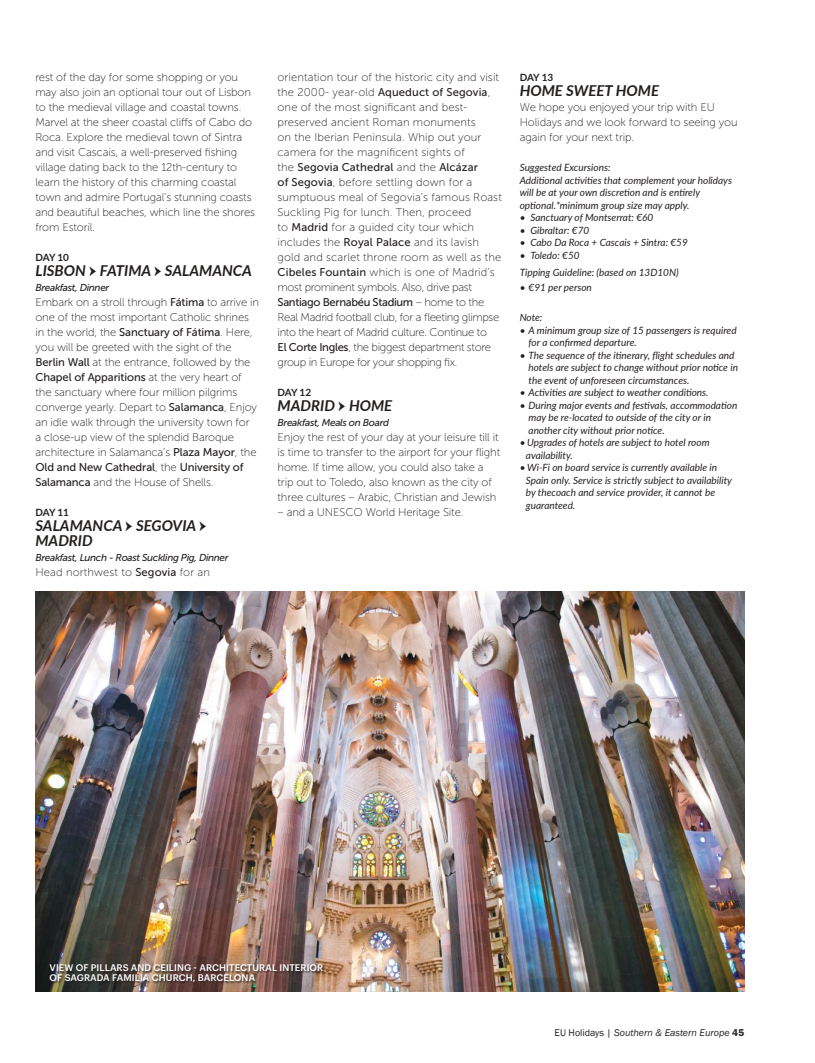
<style>
.page{position:relative;width:815px;height:1063px;background:#fff}
.page>*{position:absolute;margin:0;border:0;box-sizing:border-box;transform-origin:0 0}
.t1{font:italic 700 15px/15px "Lato";color:#241f1f}
.t2{font:11.25px/15px "Museo Sans 100";letter-spacing:-.01em;color:#241f1f}
.t3{font:11.25px/15px "Museo Sans 100";letter-spacing:.01em;color:#241f1f}
.t4{font:11.25px/15px "Museo Sans 100";letter-spacing:-.03em;color:#241f1f}
.t5{font:11.25px "Museo Sans 500";letter-spacing:-.01em;color:#241f1f}
.t6{font:11.25px "Museo Sans 500";letter-spacing:-.03em;color:#241f1f}
.t7{font:11.25px "Museo Sans 500";letter-spacing:.01em;color:#241f1f}
.t8{font:italic 10px/12.5px "Lato";color:#241f1f}
.t9{font:italic 10px "Museo Sans 500";letter-spacing:-.03em;color:#241f1f}
.t10{font:italic 10px "Franklin Gothic";color:#241f1f}
.t11{font:700 10px "Lato";letter-spacing:-.02em;color:#241f1f}
.t12{font:500 9.38px/10px "Graphik";letter-spacing:.005em;color:#fff}
.s1{font-family:"Minion Pro";font-weight:400;font-style:normal;font-size:17.5px}
.s2{font-family:"Museo Sans 500"}
.s3{font-family:"Museo Sans 100"}
.s4{font-style:normal}
.s5{font-weight:600;font-style:normal}
</style>
<div class="page">
<img style="left:35px;top:591px;width:710px;height:401px">
<div style="left:50px;top:965px;width:275px;height:20px;background:#241f1f;opacity:.75"></div>
<p class="t2" style="left:35px;top:70px;width:221px">rest of the day for some shopping or you may also join an optional tour out of Lisbon to the medieval village and coastal towns.<br>Marvel at the sheer coastal cliffs of Cabo do Roca. Explore the medieval town of Sintra and visit Cascais, a well-preserved fishing village dating back to the 12th-century to learn the history of this charming coastal town and admire Portugal’s stunning coasts and beautiful beaches, which line the shores from Estoril.</p>
<p class="t11" style="left:35px;top:250px;width:35px">DAY 10</p>
<h1 class="t1" style="left:35px;top:263px;width:218px">LISBON <span class="s1">→</span> FATIMA <span class="s1">→</span> SALAMANCA</h1>
<p class="t9" style="left:35px;top:282px;width:75px">Breakfast, Dinner</p>
<p class="t2" style="left:35px;top:295px;width:225px">Embark on a stroll through <span class="s2">Fátima</span> to arrive in one of the most important Catholic shrines in the world, the <span class="s2">Sanctuary of Fátima</span>. Here, you will be greeted with the sight of the <span class="s2">Berlin Wall</span> at the entrance, followed by the</p>
<p class="t5" style="left:35px;top:371px;width:208px">Chapel of Apparitions <span class="s3">at the very heart of</span></p>
<p class="t2" style="left:35px;top:385px;width:223px">the sanctuary where four million pilgrims converge yearly. Depart to <span class="s2">Salamanca</span>, Enjoy an idle walk through the university town for a close-up view of the splendid Baroque architecture in Salamanca’s <span class="s2">Plaza Mayor</span>, the</p>
<p class="t5" style="left:35px;top:461px;width:210px">Old and New Cathedral<span class="s3">, the</span> University of</p>
<p class="t2" style="left:35px;top:475px;width:180px"><span class="s2">Salamanca</span> and the House of Shells.</p>
<p class="t11" style="left:35px;top:505px;width:35px">DAY 11</p>
<h1 class="t1" style="left:35px;top:518px;width:173px">SALAMANCA <span class="s1">→</span> SEGOVIA <span class="s1">→<br></span>MADRID</h1>
<p class="t9" style="left:35px;top:552px;width:195px">Breakfast, Lunch - Roast Suckling Pig, Dinner</p>
<p class="t3" style="left:35px;top:565px;width:176px">Head northwest to <span class="s2">Segovia</span> for an</p>
<p class="t3" style="left:278px;top:70px;width:223px">orientation tour of the historic city and visit the 2000- year-old <span class="s2">Aqueduct of Segovia</span>, one of the most significant and best&shy;preserved ancient Roman monuments<br>on the Iberian Peninsula. Whip out your camera for the magnificent sights of</p>
<p class="t7" style="left:278px;top:161px;width:202px"><span class="s3">the</span> Segovia Cathedral <span class="s3">and the</span> Alcázar</p>
<p class="t3" style="left:278px;top:175px;width:226px"><span class="s2">of Segovia</span>, before settling down for a sumptuous meal of Segovia’s famous Roast Suckling Pig for lunch. Then, proceed<br>to <span class="s2">Madrid</span> for a guided city tour which includes the <span class="s2">Royal Palace</span> and its lavish gold and scarlet throne room as well as the <span class="s2">Cibeles Fountain</span> which is one of Madrid’s most prominent symbols. Also, drive past</p>
<p class="t6" style="left:278px;top:296px;width:208px">Santiago Bernabéu Stadium <span class="s3">– home to the</span></p>
<p class="t4" style="left:278px;top:310px;width:223px">Real Madrid football club, for a fleeting glimpse into the heart of Madrid culture. Continue to<br><span class="s2">El Corte Ingles</span>, the biggest department store group in Europe for your shopping fix.</p>
<p class="t11" style="left:278px;top:385px;width:35px">DAY 12</p>
<h1 class="t1" style="left:278px;top:398px;width:116px">MADRID <span class="s1">→</span> HOME</h1>
<p class="t9" style="left:278px;top:417px;width:113px">Breakfast, Meals on Board</p>
<p class="t2" style="left:278px;top:430px;width:224px">Enjoy the rest of your day at your leisure till it is time to transfer to the airport for your flight home. If time allow, you could also take a trip out to Toledo, also known as the city of three cultures – Arabic, Christian and Jewish</p>
<p class="t2" style="left:278px;top:505px;width:187px">– and a UNESCO World Heritage Site.</p>
<p class="t11" style="left:520px;top:70px;width:35px">DAY 13</p>
<h1 class="t1" style="left:520px;top:83px;width:141px">HOME SWEET HOME</h1>
<p class="t2" style="left:520px;top:100px;width:219px">We hope you enjoyed your trip with EU<br>Holidays and we look forward to seeing you again for your next trip.</p>
<p class="t8" style="left:520px;top:161px;width:214px">Suggested Excursions:<br>Additional activities that complement your holidays will be at your own discretion and is entirely optional.*minimum group size may apply.</p>
<p class="t8" style="left:520px;top:211px;width:135px">• Sanctuary of Montserrat: €60</p>
<p class="t8" style="left:520px;top:223px;width:71px">• Gibraltar: €70</p>
<p class="t8" style="left:520px;top:236px;width:170px">• Cabo Da Roca + Cascais + Sintra: €59</p>
<p class="t8" style="left:520px;top:246px;width:161px;line-height:17.5px">• Toledo: €50<br>Tipping Guideline: (based on 13D10N)</p>
<p class="t8" style="left:520px;top:281px;width:74px">• €91 per person</p>
<p class="t8" style="left:520px;top:311px;width:24px">Note:</p>
<p class="t8" style="left:529px;top:323px;width:210px;text-indent:-9px">• A minimum group size of 15 passengers is required for a confirmed departure.</p>
<p class="t8" style="left:529px;top:348px;width:211px;text-indent:-9px">• The sequence of the itinerary, flight schedules and hotels are subject to change without prior notice in the event of unforeseen circumstances.</p>
<p class="t8" style="left:520px;top:386px;width:190px">• Activities are subject to weather conditions.</p>
<p class="t8" style="left:529px;top:398px;width:210px;text-indent:-9px">• During major events and festivals, accommodation may be re-located to outside of the city or in another city without prior notice.</p>
<p class="t8" style="left:526px;top:436px;width:185px;text-indent:-6px">• Upgrades of hotels are subject to hotel room availability.</p>
<p class="t8" style="left:526px;top:461px;width:208px;text-indent:-6px">• Wi-Fi on board service is currently available in Spain only. Service is strictly subject to availability by thecoach and service provider, it cannot be guaranteed.</p>
<p class="t12" style="left:50px;top:962px;width:275px">VIEW OF PILLARS AND CEILING - ARCHITECTURAL INTERIOR<br>OF SAGRADA FAMILIA CHURCH, BARCELONA</p>
<p class="t10" style="left:555px;top:1026px;width:191px"><span class="s4">EU Holidays |</span> Southern &amp; Eastern Europe <span class="s5">45</span></p>
</div>
